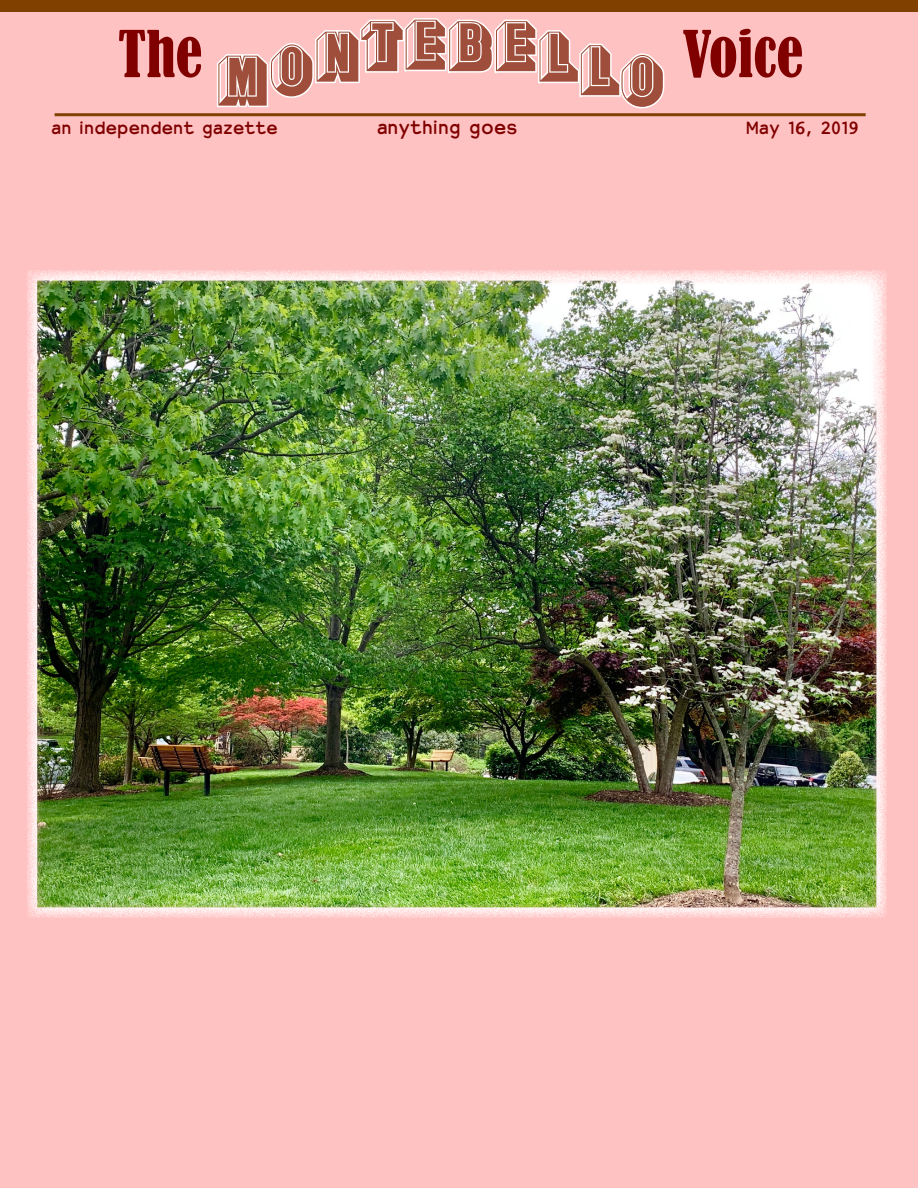
<style>
.page{position:relative;width:918px;height:1188px;background:#fff}
.page>*{position:absolute;margin:0;border:0;box-sizing:border-box;transform-origin:0 0}
.t1{font:75px "Buxom D";color:#9e4e3a}
.t2{font:21px "Abolon";color:#800000}
.t3{font:19.5px "Abolon";color:#800000}
.s1{font-family:"Bernard";font-stretch:condensed;font-size:60px;color:#800000}
</style>
<div class="page">
<div style="left:0;top:11px;width:918px;height:1177px;background:#ffc2c2"></div>
<div style="left:0;top:0;width:918px;height:12px;background:#804000"></div>
<hr style="left:55px;top:113px;width:811px;height:3px;background:#804000">
<svg style="left:217px;top:18px;width:448px;height:91px"></svg>
<img style="left:38px;top:281px;width:838px;height:626px">
<div style="left:27px;top:270px;width:860px;height:648px;border:10px solid #fff"></div>
<h1 class="t1" style="left:118px;top:16px;width:687px"><span class="s1">The</span> MONTEBELLO <span class="s1">Voice</span></h1>
<p class="t3" style="left:51px;top:116px;width:228px">an independent gazette</p>
<p class="t2" style="left:377px;top:115px;width:143px">anything goes</p>
<p class="t3" style="left:746px;top:116px;width:115px">May 16, 2019</p>
</div>
